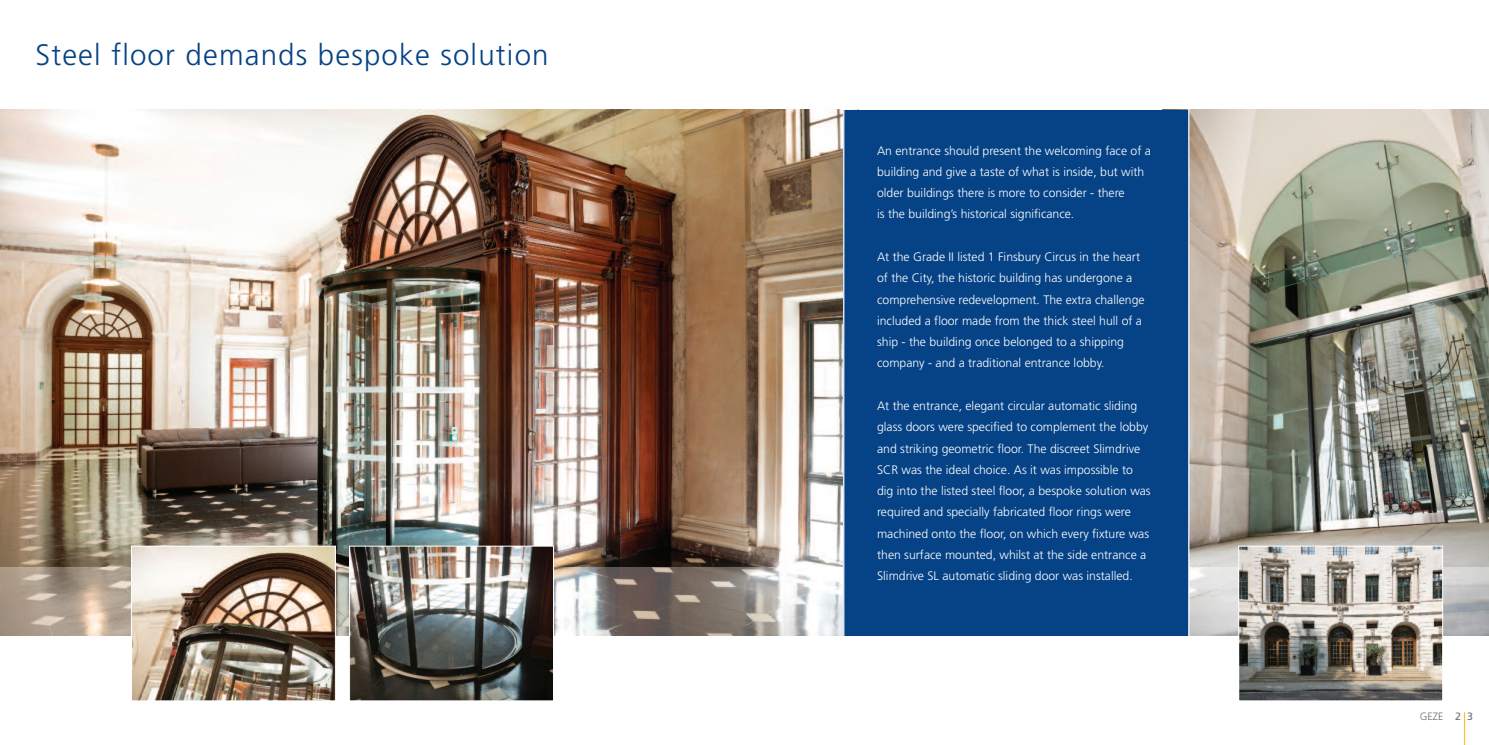
<style>
.page{position:relative;width:1489px;height:745px;background:#fff}
.page>*{position:absolute;margin:0;border:0;box-sizing:border-box;transform-origin:0 0}
.t1{font:300 29.5px "Frutiger";letter-spacing:.04em;color:#054286}
.t2{font:300 12.25px/21.2px "Frutiger";color:#fff}
.t3{font:300 10.62px "Frutiger";color:#6c6d70}
.s1{font-weight:400}
</style>
<div class="page">
<img style="left:1189px;top:110px;width:299px;height:457px">
<img style="left:0;top:110px;width:843px;height:457px">
<img style="left:1189px;top:567px;width:299px;height:67px">
<img style="left:0;top:567px;width:843px;height:67px">
<img style="left:351px;top:547px;width:201px;height:151px">
<div style="left:349px;top:545px;width:205px;height:155px;border:1px solid #fff"></div>
<img style="left:133px;top:547px;width:201px;height:151px">
<div style="left:131px;top:545px;width:205px;height:155px;border:1px solid #fff"></div>
<hr style="left:1463px;top:711px;width:1px;height:33px;background:#febd3b">
<div style="left:843px;top:110px;width:345px;height:524px;background:#054286"></div>
<hr style="left:843px;top:106px;width:1px;height:555px;background:#fff">
<img style="left:1240px;top:547px;width:200px;height:151px">
<div style="left:1238px;top:545px;width:204px;height:155px;border:1px solid #fff"></div>
<h1 class="t1" style="left:35px;top:43px;width:514px">Steel floor demands bespoke solution</h1>
<p class="t2" style="left:877px;top:141px;width:275px">An entrance should present the welcoming face of a building and give a taste of what is inside, but with older buildings there is more to consider - there<br>is the building’s historical significance.</p>
<p class="t2" style="left:877px;top:247px;width:269px">At the Grade II listed 1 Finsbury Circus in the heart of the City, the historic building has undergone a comprehensive redevelopment. The extra challenge included a floor made from the thick steel hull of a ship - the building once belonged to a shipping company - and a traditional entrance lobby.</p>
<p class="t2" style="left:877px;top:396px;width:275px">At the entrance, elegant circular automatic sliding glass doors were specified to complement the lobby and striking geometric floor. The discreet Slimdrive SCR was the ideal choice. As it was impossible to dig into the listed steel floor, a bespoke solution was required and specially fabricated floor rings were machined onto the floor, on which every fixture was then surface mounted, whilst at the side entrance a Slimdrive SL automatic sliding door was installed.</p>
<p class="t3" style="left:1419px;top:711px;width:55px">GEZE <span class="s1">2 3</span></p>
</div>
